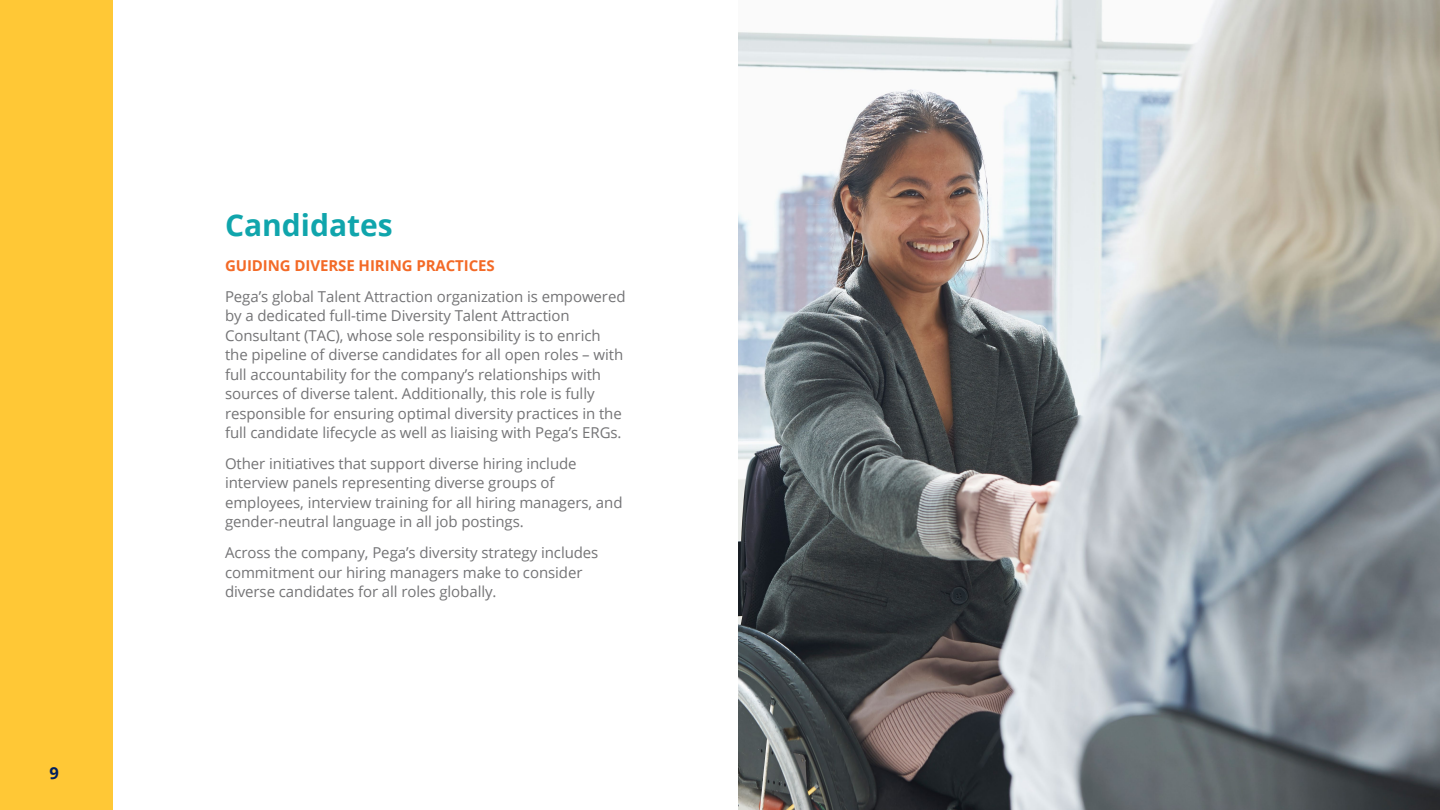
<style>
.page{position:relative;width:1440px;height:810px;background:#fff}
.page>*{position:absolute;margin:0;border:0;box-sizing:border-box;transform-origin:0 0}
.t1{font:700 30px "Open Sans";color:#10a5ac}
.t2{font:700 16.5px "Open Sans";color:#001f5f}
.t3{font:15px/19.5px "Open Sans";letter-spacing:-.005em;color:#747476}
.t4{font:700 15px "Open Sans";letter-spacing:-.005em;color:#f36a27}
</style>
<div class="page">
<img style="left:739px;top:0;width:701px;height:810px">
<div style="left:0;top:0;width:112px;height:810px;background:#ffc836"></div>
<p class="t2" style="left:50px;top:761px;width:11px">9</p>
<h1 class="t1" style="left:225px;top:204px;width:169px">Candidates</h1>
<p class="t4" style="left:225px;top:255px;width:271px">GUIDING DIVERSE HIRING PRACTICES</p>
<p class="t3" style="left:225px;top:286px;width:402px">Pega’s global Talent Attraction organization is empowered by a dedicated full-time Diversity Talent Attraction Consultant (TAC), whose sole responsibility is to enrich the pipeline of diverse candidates for all open roles – with full accountability for the company’s relationships with sources of diverse talent. Additionally, this role is fully responsible for ensuring optimal diversity practices in the full candidate lifecycle as well as liaising with Pega’s ERGs.</p>
<p class="t3" style="left:225px;top:453px;width:399px">Other initiatives that support diverse hiring include interview panels representing diverse groups of employees, interview training for all hiring managers, and gender-neutral language in all job postings.</p>
<p class="t3" style="left:225px;top:543px;width:375px">Across the company, Pega’s diversity strategy includes commitment our hiring managers make to consider diverse candidates for all roles globally.</p>
</div>
